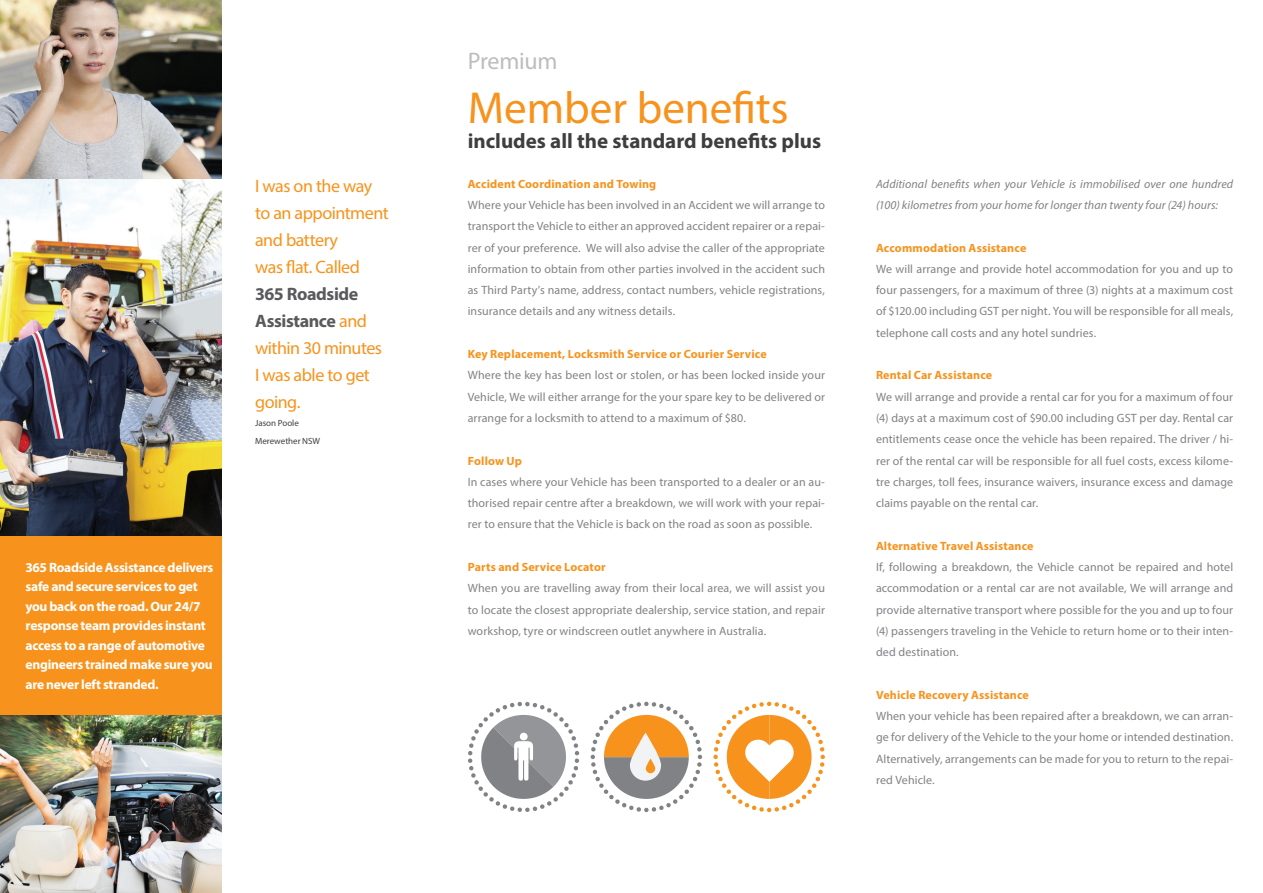
<style>
.page{position:relative;width:1263px;height:893px;background:#fff}
.page>*{position:absolute;margin:0;border:0;box-sizing:border-box;transform-origin:0 0}
.t1{font:45px "Myriad Pro";color:#f7931d}
.t2{font:24px "Myriad Pro";letter-spacing:-.01em;color:#bcbdc0}
.t3{font:700 21px "Myriad Pro";color:#3e3e3f}
.t4{font:18px/27px "Myriad Pro";letter-spacing:-.03em;color:#f7931d}
.t5{font:700 13.5px/19.5px "Myriad Pro";letter-spacing:-.02em;color:#fff}
.t6{font:12px/21.3px "Myriad Pro";letter-spacing:.005em;color:#808285;text-align:justify}
.t7{font:700 12px "Myriad Pro";letter-spacing:.015em;color:#f7931d}
.t8{font:italic 12px/21.3px "Myriad Pro";letter-spacing:.01em;color:#808285}
.t9{font:9px/18px "Myriad Pro";color:#3e3e3f}
.s1{font-weight:700;color:#5a5a5d}
</style>
<div class="page">
<img style="left:0;top:179px;width:221px;height:357px">
<img style="left:0;top:714px;width:221px;height:179px">
<div style="left:0;top:536px;width:221px;height:178px;background:#f7931d"></div>
<img style="left:0;top:0;width:221px;height:179px">
<svg style="left:713px;top:701px;width:112px;height:112px"></svg>
<svg style="left:468px;top:701px;width:112px;height:111px"></svg>
<svg style="left:590px;top:701px;width:112px;height:112px"></svg>
<svg style="left:630px;top:733px;width:31px;height:48px"></svg>
<svg style="left:646px;top:759px;width:9px;height:14px"></svg>
<h3 class="t4" style="left:255px;top:172px;width:135px">I was on the way to an appointment and battery<br>was flat. Called</h3>
<h3 class="t4" style="left:255px;top:280px;width:128px"><span class="s1">365 Roadside<br>Assistance</span> and within 30 minutes<br>I was able to get going.</h3>
<p class="t9" style="left:255px;top:414px;width:66px">Jason Poole<br>Merewether NSW</p>
<p class="t5" style="left:26px;top:557px;width:189px">365 Roadside Assistance delivers safe and secure services to get you back on the road. Our 24/7 response team provides instant access to a range of automotive engineers trained make sure you are never left stranded.</p>
<h2 class="t2" style="left:468px;top:46px;width:91px">Premium</h2>
<h1 class="t1" style="left:468px;top:80px;width:322px">Member benefits</h1>
<h3 class="t3" style="left:468px;top:127px;width:355px">includes all the standard benefits plus</h3>
<p class="t7" style="left:468px;top:176px;width:190px">Accident Coordination and Towing</p>
<p class="t6" style="left:468px;top:194px;width:359px">Where your Vehicle has been involved in an Accident we will arrange to transport the Vehicle to either an approved accident repairer or a repai&shy;rer of your preference. We will also advise the caller of the appropriate information to obtain from other parties involved in the accident such as Third Party’s name, address, contact numbers, vehicle registrations, insurance details and any witness details.</p>
<p class="t7" style="left:468px;top:346px;width:300px">Key Replacement, Locksmith Service or Courier Service</p>
<p class="t6" style="left:468px;top:364px;width:359px">Where the key has been lost or stolen, or has been locked inside your Vehicle, We will either arrange for the your spare key to be delivered or arrange for a locksmith to attend to a maximum of $80.</p>
<p class="t7" style="left:468px;top:453px;width:56px">Follow Up</p>
<p class="t6" style="left:468px;top:471px;width:359px">In cases where your Vehicle has been transported to a dealer or an au&shy;thorised repair centre after a breakdown, we will work with your repai&shy;rer to ensure that the Vehicle is back on the road as soon as possible.</p>
<p class="t7" style="left:468px;top:559px;width:139px">Parts and Service Locator</p>
<p class="t6" style="left:468px;top:577px;width:359px">When you are travelling away from their local area, we will assist you to locate the closest appropriate dealership, service station, and repair workshop, tyre or windscreen outlet anywhere in Australia.</p>
<p class="t8" style="left:876px;top:173px;width:359px">Additional benefits when your Vehicle is immobilised over one hundred (100) kilometres from your home for longer than twenty four (24) hours:</p>
<p class="t7" style="left:876px;top:240px;width:152px">Accommodation Assistance</p>
<p class="t6" style="left:876px;top:258px;width:359px">We will arrange and provide hotel accommodation for you and up to four passengers, for a maximum of three (3) nights at a maximum cost of $120.00 including GST per night. You will be responsible for all meals, telephone call costs and any hotel sundries.</p>
<p class="t7" style="left:876px;top:367px;width:118px">Rental Car Assistance</p>
<p class="t6" style="left:876px;top:386px;width:359px">We will arrange and provide a rental car for you for a maximum of four (4) days at a maximum cost of $90.00 including GST per day. Rental car entitlements cease once the vehicle has been repaired. The driver / hi&shy;rer of the rental car will be responsible for all fuel costs, excess kilome&shy;tre charges, toll fees, insurance waivers, insurance excess and damage claims payable on the rental car.</p>
<p class="t7" style="left:876px;top:538px;width:159px">Alternative Travel Assistance</p>
<p class="t6" style="left:876px;top:556px;width:359px">If, following a breakdown, the Vehicle cannot be repaired and hotel accommodation or a rental car are not available, We will arrange and provide alternative transport where possible for the you and up to four (4) passengers traveling in the Vehicle to return home or to their inten&shy;ded destination.</p>
<p class="t7" style="left:876px;top:687px;width:154px">Vehicle Recovery Assistance</p>
<p class="t6" style="left:876px;top:705px;width:359px">When your vehicle has been repaired after a breakdown, we can arran&shy;ge for delivery of the Vehicle to the your home or intended destination.<br>Alternatively, arrangements can be made for you to return to the repai&shy;red Vehicle.</p>
</div>
